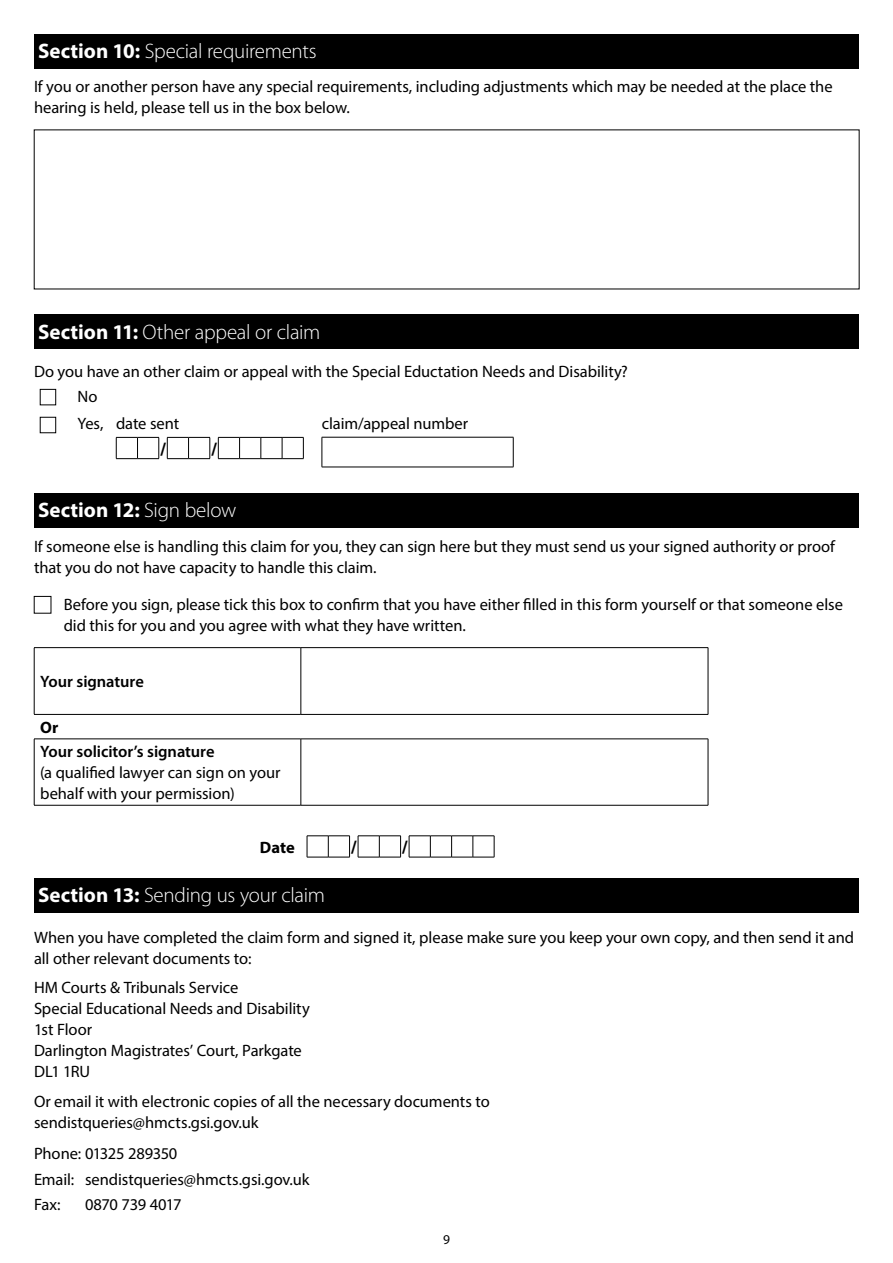
<style>
.page{position:relative;width:893px;height:1263px;background:#fff}
.page>*{position:absolute;margin:0;border:0;box-sizing:border-box;transform-origin:0 0}
.t1{font:300 21px "Myriad Pro";letter-spacing:-.015em;color:#fff}
.t2{font:700 21px "Myriad Pro";color:#fff}
.t3{font:700 18px "Myriad Pro";color:#000}
.t4{font:16.5px/21px "Myriad Pro";letter-spacing:-.005em;color:#000}
.t5{font:600 16.5px "Myriad Pro";letter-spacing:-.005em;color:#000}
.t6{font:16.5px "Myriad Pro";letter-spacing:-.025em;color:#000}
.t7{font:700 16.5px "Myriad Pro";color:#000}
.t8{font:13.5px "Myriad Pro";color:#000}
.s1{font-weight:700}
.s2{font-weight:300}
.s3{font-weight:600}
</style>
<div class="page">
<div style="left:34px;top:34px;width:825px;height:34px;background:#000"></div>
<div style="left:34px;top:493px;width:825px;height:34px;background:#000"></div>
<div style="left:34px;top:878px;width:825px;height:34px;background:#000"></div>
<hr style="left:34px;top:647px;width:267px;height:1px;background:#000">
<hr style="left:34px;top:648px;width:1px;height:66px;background:#000">
<hr style="left:301px;top:647px;width:407px;height:1px;background:#000">
<hr style="left:301px;top:648px;width:1px;height:66px;background:#000">
<hr style="left:708px;top:648px;width:1px;height:66px;background:#000">
<hr style="left:34px;top:714px;width:267px;height:1px;background:#000">
<hr style="left:301px;top:714px;width:407px;height:1px;background:#000">
<hr style="left:34px;top:739px;width:267px;height:1px;background:#000">
<hr style="left:34px;top:739px;width:1px;height:66px;background:#000">
<hr style="left:301px;top:739px;width:407px;height:1px;background:#000">
<hr style="left:301px;top:739px;width:1px;height:66px;background:#000">
<hr style="left:708px;top:739px;width:1px;height:66px;background:#000">
<hr style="left:34px;top:805px;width:267px;height:1px;background:#000">
<hr style="left:301px;top:805px;width:407px;height:1px;background:#000">
<svg style="left:307px;top:835px;width:188px;height:23px"></svg>
<div style="left:34px;top:315px;width:825px;height:34px;background:#000"></div>
<hr style="left:322px;top:437px;width:191px;height:1px;background:#000">
<hr style="left:322px;top:437px;width:1px;height:30px;background:#000">
<hr style="left:513px;top:437px;width:1px;height:30px;background:#000">
<hr style="left:322px;top:467px;width:191px;height:1px;background:#000">
<div style="left:40px;top:389px;width:16px;height:16px;border:1px solid #000"></div>
<div style="left:40px;top:417px;width:16px;height:16px;border:1px solid #000"></div>
<svg style="left:116px;top:437px;width:188px;height:22px"></svg>
<p class="t1" style="left:38px;top:40px;width:280px"><span class="s1">Section 10:</span> Special requirements</p>
<p class="t4" style="left:34px;top:76px;width:800px">If you or another person have any special requirements, including adjustments which may be needed at the place the hearing is held, please tell us in the box below.</p>
<p class="t1" style="left:38px;top:320px;width:284px"><span class="s1">Section 11:</span> Other appeal or claim</p>
<p class="t4" style="left:34px;top:361px;width:595px">Do you have an other claim or appeal with the Special Eductation Needs and Disability?</p>
<p class="t4" style="left:78px;top:385px;width:21px">No</p>
<p class="t4" style="left:78px;top:413px;width:28px">Yes,</p>
<p class="t4" style="left:116px;top:413px;width:65px">date sent</p>
<p class="t4" style="left:322px;top:413px;width:148px">claim/appeal number</p>
<p class="t3" style="left:160px;top:437px;width:7px">/</p>
<p class="t3" style="left:211px;top:437px;width:7px">/</p>
<p class="t2" style="left:38px;top:497px;width:200px">Section 12: <span class="s2">Sign below</span></p>
<p class="t4" style="left:34px;top:536px;width:803px">If someone else is handling this claim for you, they can sign here but they must send us your signed authority or proof that you do not have capacity to handle this claim.</p>
<p class="t4" style="left:64px;top:594px;width:781px">Before you sign, please tick this box to confirm that you have either filled in this form yourself or that someone else did this for you and you agree with what they have written.</p>
<p class="t5" style="left:40px;top:671px;width:105px">Your signature</p>
<p class="t7" style="left:40px;top:716px;width:20px">Or</p>
<p class="t4" style="left:40px;top:741px;width:242px"><span class="s3">Your solicitor’s signature<br></span>(a qualified lawyer can sign on your behalf with your permission)</p>
<p class="t7" style="left:260px;top:836px;width:36px">Date</p>
<p class="t3" style="left:351px;top:835px;width:7px">/</p>
<p class="t3" style="left:402px;top:835px;width:7px">/</p>
<p class="t1" style="left:38px;top:884px;width:288px"><span class="s1">Section 13:</span> Sending us your claim</p>
<p class="t4" style="left:34px;top:926px;width:822px">When you have completed the claim form and signed it, please make sure you keep your own copy, and then send it and all other relevant documents to:</p>
<p class="t4" style="left:34px;top:977px;width:206px">HM Courts &amp; Tribunals Service</p>
<p class="t4" style="left:34px;top:998px;width:277px">Special Educational Needs and Disability</p>
<p class="t4" style="left:34px;top:1019px;width:60px">1st Floor</p>
<p class="t4" style="left:34px;top:1040px;width:269px">Darlington Magistrates’ Court, Parkgate</p>
<p class="t4" style="left:34px;top:1061px;width:58px">DL1 1RU</p>
<p class="t4" style="left:34px;top:1090px;width:457px">Or email it with electronic copies of all the necessary documents to sendistqueries@hmcts.gsi.gov.uk</p>
<p class="t4" style="left:34px;top:1143px;width:145px">Phone: 01325 289350</p>
<p class="t4" style="left:34px;top:1168px;width:277px">Email: sendistqueries@hmcts.gsi.gov.uk</p>
<p class="t4" style="left:34px;top:1194px;width:28px">Fax:</p>
<p class="t6" style="left:85px;top:1194px;width:98px">0870 739 4017</p>
<p class="t8" style="left:443px;top:1231px;width:8px">9</p>
</div>
